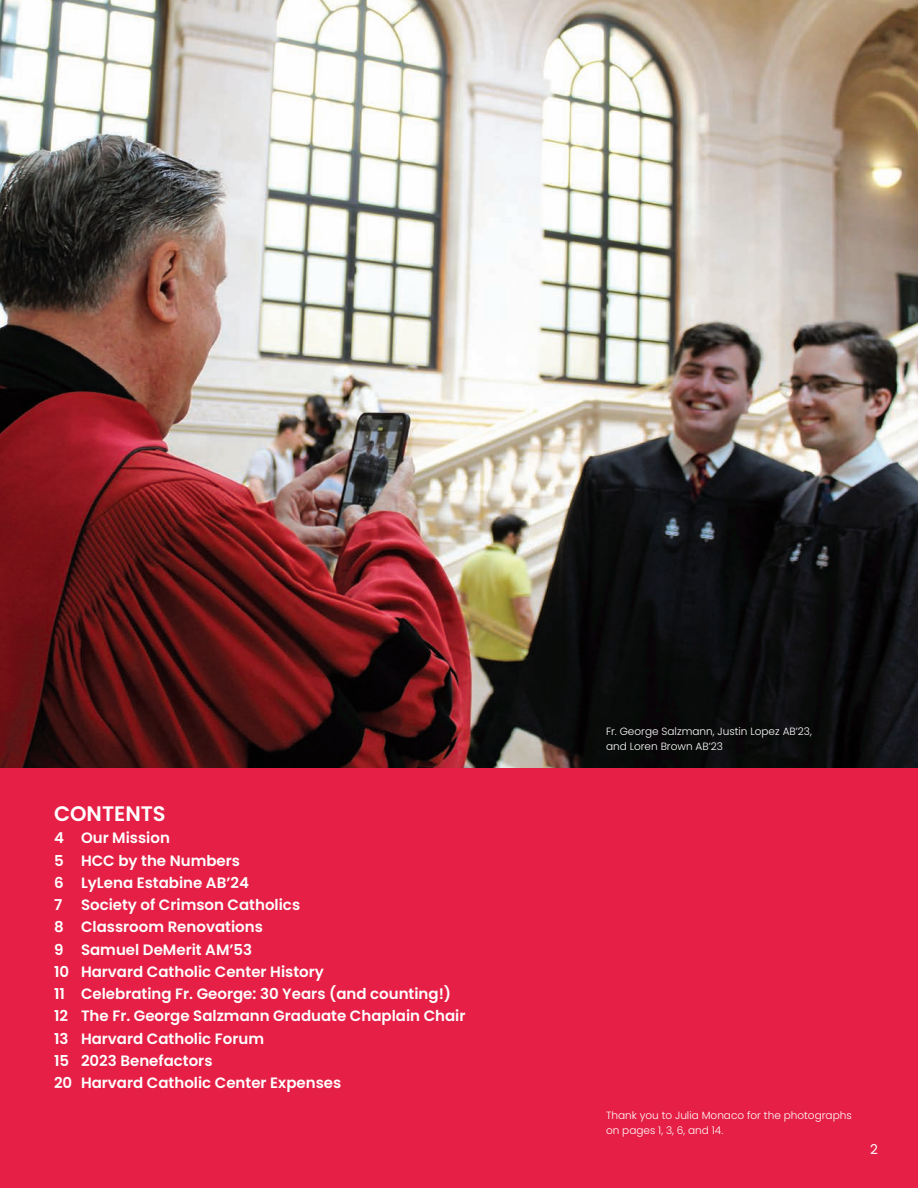
<style>
.page{position:relative;width:918px;height:1188px;background:#fff}
.page>*{position:absolute;margin:0;border:0;box-sizing:border-box;transform-origin:0 0}
.Head{font:600 21px "Poppins";color:#fff}
.t1{font:600 15px "Poppins";color:#fff}
.Body__No_Indent{font:13.5px "Poppins";color:#fff}
.t2{font:300 10.5px/15px "Poppins";color:#fff}
</style>
<div class="page">
<img style="left:1px;top:0;width:917px;height:768px">
<div style="left:0;top:768px;width:918px;height:420px;background:#e51f45"></div>
<p class="Head" style="left:54px;top:802px;width:113px">CONTENTS</p>
<p class="t1" style="left:54px;top:830px;width:117px">4 Our Mission</p>
<p class="t1" style="left:54px;top:852px;width:188px">5 HCC by the Numbers</p>
<p class="t1" style="left:54px;top:874px;width:197px">6 LyLena Estabine AB’24</p>
<p class="t1" style="left:54px;top:896px;width:10px">7</p>
<p class="t1" style="left:81px;top:896px;width:221px">Society of Crimson Catholics</p>
<p class="t1" style="left:54px;top:918px;width:210px">8 Classroom Renovations</p>
<p class="t1" style="left:54px;top:941px;width:200px">9 Samuel DeMerit AM’53</p>
<p class="t1" style="left:54px;top:963px;width:271px">10 Harvard Catholic Center History</p>
<p class="t1" style="left:54px;top:985px;width:399px">11 Celebrating Fr. George: 30 Years (and counting!)</p>
<p class="t1" style="left:54px;top:1007px;width:413px">12 The Fr. George Salzmann Graduate Chaplain Chair</p>
<p class="t1" style="left:54px;top:1030px;width:212px">13 Harvard Catholic Forum</p>
<p class="t1" style="left:54px;top:1052px;width:160px">15 2023 Benefactors</p>
<p class="t1" style="left:54px;top:1074px;width:289px">20 Harvard Catholic Center Expenses</p>
<p class="t2" style="left:606px;top:724px;width:207px">Fr. George Salzmann, Justin Lopez AB’23, and Loren Brown AB’23</p>
<p class="t2" style="left:606px;top:1108px;width:247px">Thank you to Julia Monaco for the photographs on pages 1, 3, 6, and 14.</p>
<p class="Body__No_Indent" style="left:870px;top:1142px;width:9px">2</p>
</div>
